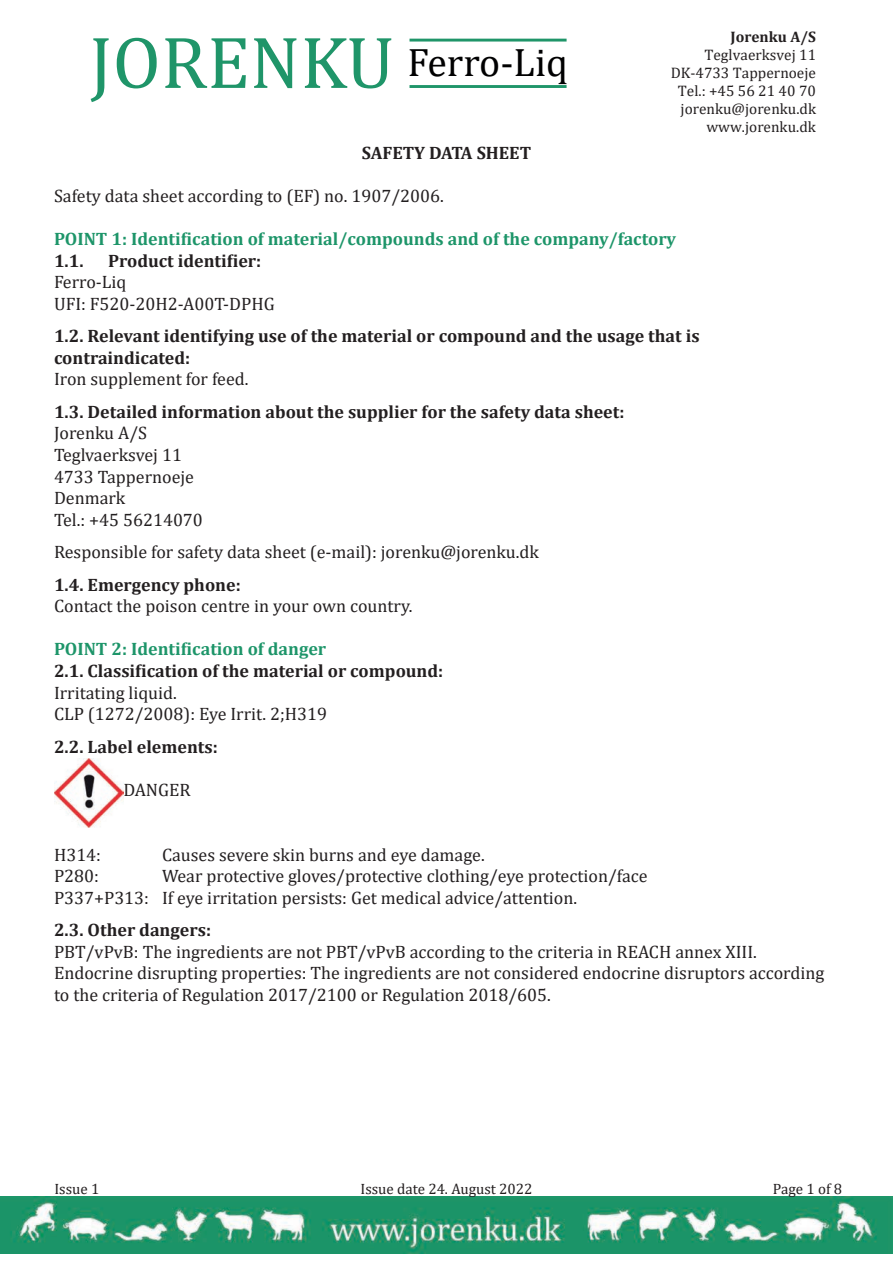
<style>
.page{position:relative;width:893px;height:1263px;background:#fff}
.page>*{position:absolute;margin:0;border:0;box-sizing:border-box;transform-origin:0 0}
.t1{font:39.9px "Cambria";color:#000001}
.t2{font:18px/21.6px "Cambria";color:#231f20}
.t3{font:700 18px/21.6px "Cambria";color:#231f20}
.t4{font:700 18px "Cambria";color:#1d9569}
.t5{font:15.3px/18px "Cambria";color:#231f20;text-align:right}
.t6{font:700 15.3px "Cambria";color:#231f20}
.t7{font:15px "Cambria";color:#231f20}
.s1{font-size:74.4px;color:#1f9569}
</style>
<div class="page">
<img style="left:0;top:1196px;width:893px;height:58px">
<hr style="left:409px;top:39px;width:158px;height:3px;background:#1f9569">
<hr style="left:409px;top:85px;width:158px;height:3px;background:#1f9569">
<img style="left:54px;top:758px;width:69px;height:69px">
<h1 class="t1" style="left:90px;top:39px;width:480px"><span class="s1">JORENKU</span> Ferro-Liq</h1>
<p class="t6" style="left:730px;top:26px;width:87px">Jorenku A/S</p>
<p class="t5" style="left:671px;top:46px;width:147px">Teglvaerksvej 11<br>DK-4733 Tappernoeje<br>Tel.: +45 56 21 40 70 jorenku@jorenku.dk www.jorenku.dk</p>
<p class="t3" style="left:362px;top:141px;width:171px">SAFETY DATA SHEET</p>
<p class="t2" style="left:54px;top:185px;width:391px">Safety data sheet according to (EF) no. 1907/2006.</p>
<p class="t4" style="left:54px;top:226px;width:624px">POINT 1: Identification of material/compounds and of the company/factory</p>
<p class="t3" style="left:54px;top:249px;width:31px">1.1.</p>
<p class="t3" style="left:108px;top:249px;width:155px">Product identifier:</p>
<p class="t2" style="left:54px;top:271px;width:222px">Ferro-Liq<br>UFI: F520-20H2-A00T-DPHG</p>
<p class="t3" style="left:54px;top:325px;width:647px">1.2. Relevant identifying use of the material or compound and the usage that is contraindicated:</p>
<p class="t2" style="left:54px;top:368px;width:196px">Iron supplement for feed.</p>
<p class="t3" style="left:54px;top:400px;width:572px">1.3. Detailed information about the supplier for the safety data sheet:</p>
<p class="t2" style="left:54px;top:422px;width:150px">Jorenku A/S<br>Teglvaerksvej 11<br>4733 Tappernoeje<br>Denmark<br>Tel.: +45 56214070</p>
<p class="t2" style="left:54px;top:541px;width:486px">Responsible for safety data sheet (e-mail): jorenku@jorenku.dk</p>
<p class="t3" style="left:54px;top:573px;width:188px">1.4. Emergency phone:</p>
<p class="t2" style="left:54px;top:595px;width:360px">Contact the poison centre in your own country.</p>
<p class="t4" style="left:54px;top:637px;width:274px">POINT 2: Identification of danger</p>
<p class="t3" style="left:54px;top:659px;width:391px">2.1. Classification of the material or compound:</p>
<p class="t2" style="left:54px;top:682px;width:275px">Irritating liquid.<br>CLP (1272/2008): Eye Irrit. 2;H319</p>
<p class="t3" style="left:54px;top:735px;width:165px">2.2. Label elements:</p>
<p class="t2" style="left:123px;top:779px;width:69px">DANGER</p>
<p class="t2" style="left:54px;top:844px;width:49px">H314:</p>
<p class="t2" style="left:162px;top:844px;width:324px">Causes severe skin burns and eye damage.</p>
<p class="t2" style="left:54px;top:865px;width:46px">P280:</p>
<p class="t2" style="left:54px;top:865px;width:595px;text-indent:108px">Wear protective gloves/protective clothing/eye protection/face<br>P337+P313: If eye irritation persists: Get medical advice/attention.</p>
<p class="t3" style="left:54px;top:919px;width:159px">2.3. Other dangers:</p>
<p class="t2" style="left:54px;top:941px;width:772px">PBT/vPvB: The ingredients are not PBT/vPvB according to the criteria in REACH annex XIII.<br>Endocrine disrupting properties: The ingredients are not considered endocrine disruptors according to the criteria of Regulation 2017/2100 or Regulation 2018/605.</p>
<p class="t7" style="left:54px;top:1180px;width:46px">Issue 1</p>
<p class="t7" style="left:360px;top:1180px;width:174px">Issue date 24. August 2022</p>
<p class="t7" style="left:773px;top:1180px;width:71px">Page 1 of 8</p>
</div>
